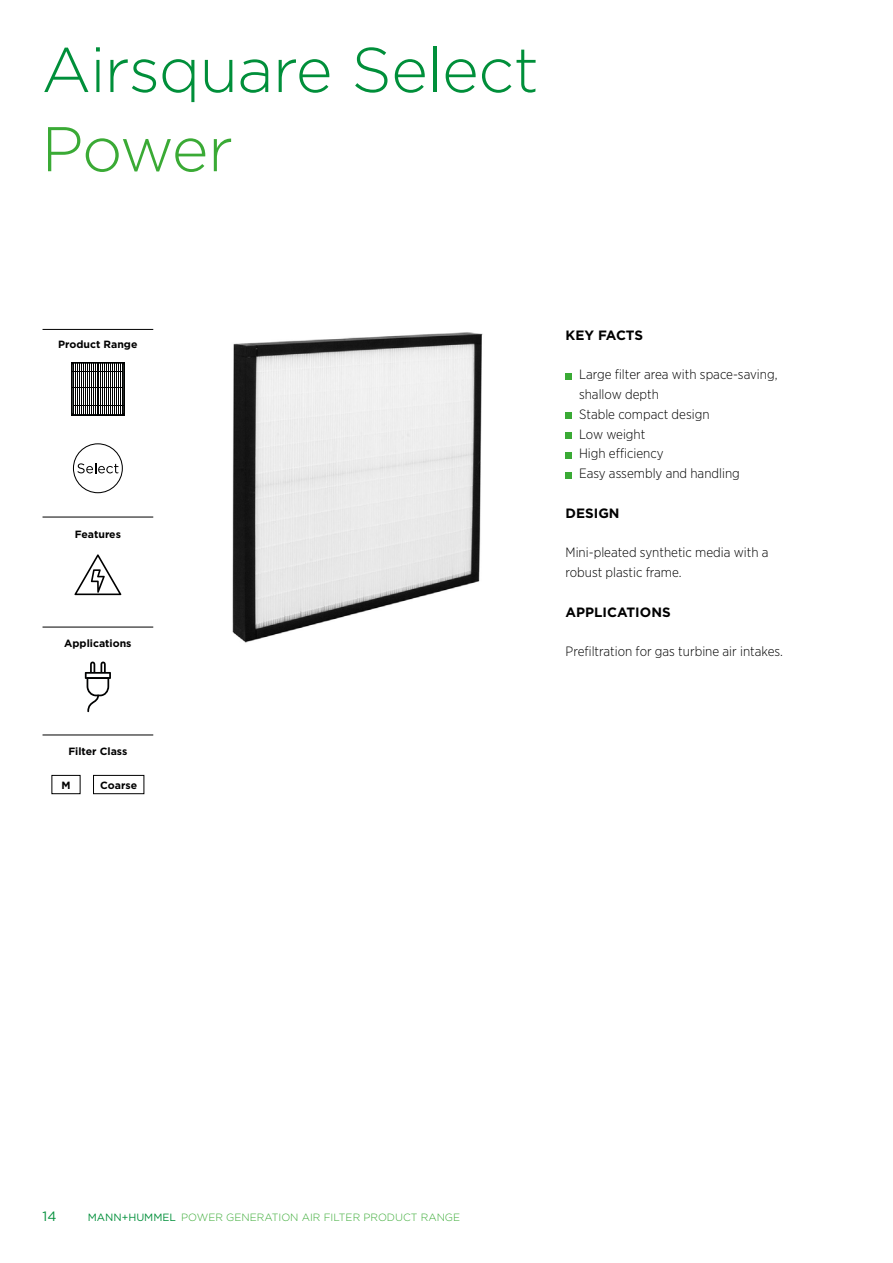
<style>
.page{position:relative;width:893px;height:1263px;background:#fff}
.page>*{position:absolute;margin:0;border:0;box-sizing:border-box;transform-origin:0 0}
.t1{font:300 63px "Gotham";letter-spacing:-.015em;color:#008f3a}
.t2{font:300 63px "Gotham";letter-spacing:-.03em;color:#3aaa35}
.t3{font:300 13.5px/19.8px "Gotham Narrow";color:#000}
.t4{font:700 13.5px "Gotham";color:#000}
.t5{font:13.5px "Gotham";color:#008f3a}
.t6{font:700 10.5px "Gotham";color:#000}
.t7{font:300 10.5px "Gotham";color:#3aaa35}
.s1{font-weight:400;color:#008f3a}
</style>
<div class="page">
<img style="left:232px;top:332px;width:251px;height:311px">
<svg style="left:566px;top:373px;width:6px;height:6px"></svg>
<svg style="left:566px;top:413px;width:6px;height:6px"></svg>
<div style="left:566px;top:432px;width:6px;height:7px;background:#3aaa35"></div>
<svg style="left:566px;top:452px;width:6px;height:6px"></svg>
<svg style="left:566px;top:472px;width:6px;height:6px"></svg>
<hr style="left:43px;top:627px;width:110px;height:1px;background:#000">
<hr style="left:43px;top:517px;width:110px;height:1px;background:#000">
<hr style="left:43px;top:329px;width:110px;height:1px;background:#000">
<hr style="left:43px;top:735px;width:110px;height:1px;background:#000">
<svg style="left:85px;top:661px;width:26px;height:51px"></svg>
<svg style="left:71px;top:362px;width:54px;height:54px"></svg>
<svg style="left:74px;top:364px;width:48px;height:50px"></svg>
<hr style="left:91px;top:363px;width:1px;height:52px;background:#000">
<hr style="left:122px;top:363px;width:1px;height:52px;background:#000">
<hr style="left:118px;top:363px;width:1px;height:52px;background:#000">
<hr style="left:114px;top:363px;width:1px;height:52px;background:#000">
<hr style="left:112px;top:363px;width:1px;height:52px;background:#000">
<hr style="left:103px;top:363px;width:1px;height:52px;background:#000">
<hr style="left:95px;top:363px;width:1px;height:52px;background:#000">
<hr style="left:85px;top:363px;width:1px;height:52px;background:#000">
<hr style="left:81px;top:363px;width:1px;height:52px;background:#000">
<hr style="left:77px;top:363px;width:1px;height:52px;background:#000">
<hr style="left:87px;top:363px;width:1px;height:52px;background:#000">
<hr style="left:120px;top:363px;width:1px;height:52px;background:#000">
<hr style="left:116px;top:363px;width:1px;height:52px;background:#000">
<hr style="left:107px;top:363px;width:1px;height:52px;background:#000">
<hr style="left:105px;top:363px;width:1px;height:52px;background:#000">
<hr style="left:97px;top:363px;width:1px;height:52px;background:#000">
<hr style="left:83px;top:363px;width:1px;height:52px;background:#000">
<hr style="left:79px;top:363px;width:1px;height:52px;background:#000">
<hr style="left:75px;top:363px;width:1px;height:52px;background:#000">
<hr style="left:110px;top:363px;width:1px;height:52px;background:#000">
<hr style="left:89px;top:363px;width:1px;height:52px;background:#000">
<hr style="left:99px;top:363px;width:1px;height:52px;background:#000">
<hr style="left:108px;top:363px;width:1px;height:52px;background:#000">
<hr style="left:93px;top:363px;width:1px;height:52px;background:#000">
<hr style="left:101px;top:363px;width:1px;height:52px;background:#000">
<hr style="left:73px;top:363px;width:1px;height:52px;background:#000">
<hr style="left:73px;top:371px;width:50px;height:1px;background:#000">
<hr style="left:73px;top:388px;width:50px;height:1px;background:#000">
<hr style="left:73px;top:406px;width:50px;height:1px;background:#000">
<svg style="left:74px;top:554px;width:47px;height:41px"></svg>
<svg style="left:73px;top:443px;width:50px;height:50px"></svg>
<div style="left:93px;top:775px;width:51px;height:19px;border:1px solid #000"></div>
<div style="left:52px;top:775px;width:28px;height:19px;border:1px solid #000"></div>
<h1 class="t1" style="left:41px;top:30px;width:499px">Airsquare Select</h1>
<h1 class="t2" style="left:41px;top:109px;width:193px">Power</h1>
<p class="t6" style="left:58px;top:337px;width:81px">Product Range</p>
<p class="t6" style="left:75px;top:527px;width:48px">Features</p>
<p class="t6" style="left:64px;top:636px;width:69px">Applications</p>
<p class="t6" style="left:68px;top:745px;width:60px">Filter Class</p>
<p class="t6" style="left:61px;top:778px;width:11px">M</p>
<p class="t6" style="left:100px;top:778px;width:38px">Coarse</p>
<p class="t4" style="left:566px;top:326px;width:79px">KEY FACTS</p>
<p class="t3" style="left:579px;top:364px;width:200px">Large filter area with space-saving, shallow depth<br>Stable compact design<br>Low weight<br>High efficiency<br>Easy assembly and handling</p>
<p class="t4" style="left:566px;top:504px;width:56px">DESIGN</p>
<p class="t3" style="left:566px;top:542px;width:204px">Mini-pleated synthetic media with a robust plastic frame.</p>
<p class="t4" style="left:566px;top:603px;width:107px">APPLICATIONS</p>
<p class="t3" style="left:566px;top:641px;width:219px">Prefiltration for gas turbine air intakes.</p>
<p class="t5" style="left:43px;top:1207px;width:15px">14</p>
<p class="t7" style="left:88px;top:1210px;width:374px"><span class="s1">MANN+HUMMEL</span> POWER GENERATION AIR FILTER PRODUCT RANGE</p>
</div>
